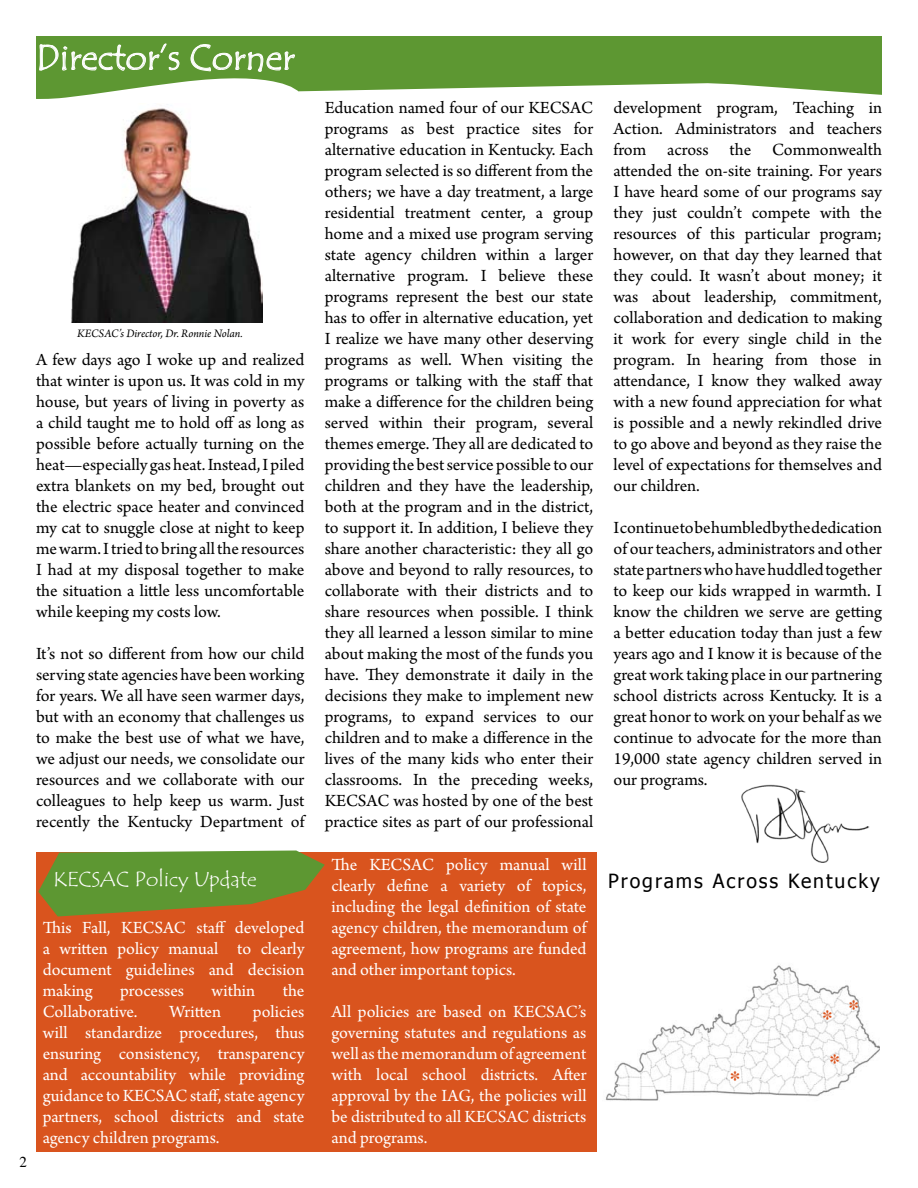
<style>
.page{position:relative;width:918px;height:1188px;background:#fff}
.page>*{position:absolute;margin:0;border:0;box-sizing:border-box;transform-origin:0 0}
.t1{font:36px "Tempus Sans ITC";color:#fff}
.t2{font:21px "Tempus Sans ITC";color:#fff}
.t3{font:700 21px "Times";color:#d9541e}
.t4{font:19.5px "Tahoma";letter-spacing:.1em;color:#000}
.t5{font:18px/21px "Arno Pro";color:#000;text-align:justify}
.t6{font:18px/21px "Arno Pro";color:#fff;text-align:justify}
.t7{font:15px "Times";color:#000}
.t8{font:italic 12px "Arno Pro";letter-spacing:-.005em;color:#000}
</style>
<div class="page">
<svg style="left:36px;top:36px;width:846px;height:63px;fill:#5d9732"></svg>
<img style="left:605px;top:965px;width:275px;height:136px">
<div style="left:36px;top:852px;width:561px;height:300px;background:#d9541e"></div>
<svg style="left:39px;top:36px;width:141px;height:63px"></svg>
<svg style="left:190px;top:44px;width:105px;height:28px"></svg>
<svg style="left:38px;top:851px;width:287px;height:66px"></svg>
<img style="left:741px;top:784px;width:129px;height:78px">
<img style="left:71px;top:108px;width:192px;height:214px">
<h1 class="t1" style="left:36px;top:35px;width:260px">Director’s Corner</h1>
<p class="t8" style="left:77px;top:327px;width:167px">KECSAC’s Director, Dr. Ronnie Nolan.</p>
<p class="t5" style="left:36px;top:350px;width:270px">A few days ago I woke up and realized that winter is upon us. It was cold in my house, but years of living in poverty as a child taught me to hold off as long as possible before actually turning on the heat—especially gas heat. Instead, I piled extra blankets on my bed, brought out the electric space heater and convinced my cat to snuggle close at night to keep me warm. I tried to bring all the resources I had at my disposal together to make the situation a little less uncomfortable while keeping my costs low.</p>
<p class="t5" style="left:36px;top:644px;width:270px">It’s not so different from how our child serving state agencies have been working for years. We all have seen warmer days, but with an economy that challenges us to make the best use of what we have, we adjust our needs, we consolidate our resources and we collaborate with our colleagues to help keep us warm. Just recently the Kentucky Department of</p>
<p class="t7" style="left:20px;top:1153px;width:9px">2</p>
<p class="t2" style="left:53px;top:865px;width:205px">KECSAC Policy Update</p>
<p class="t6" style="left:43px;top:918px;width:263px">This Fall, KECSAC staff developed a written policy manual to clearly document guidelines and decision making</p>
<p class="t6" style="left:120px;top:981px;width:65px">processes</p>
<p class="t6" style="left:212px;top:981px;width:45px">within</p>
<p class="t6" style="left:283px;top:981px;width:23px">the</p>
<p class="t6" style="left:43px;top:1002px;width:96px">Collaborative.</p>
<p class="t6" style="left:169px;top:1002px;width:53px">Written</p>
<p class="t6" style="left:43px;top:1002px;width:263px;text-indent:210px">policies will standardize procedures, thus ensuring consistency, transparency and accountability while providing guidance to KECSAC staff, state agency partners, school districts and state agency children programs.</p>
<p class="t5" style="left:325px;top:98px;width:270px">Education named four of our KECSAC programs as best practice sites for alternative education in Kentucky. Each program selected is so different from the others; we have a day treatment, a large residential treatment center, a group home and a mixed use program serving state agency children within a larger alternative program. I believe these programs represent the best our state has to offer in alternative education, yet I realize we have many other deserving programs as well. When visiting the programs or talking with the staff that make a difference for the children being served within their program, several themes emerge. They all are dedicated to providing the best service possible to our children and they have the leadership, both at the program and in the district, to support it. In addition, I believe they share another characteristic: they all go above and beyond to rally resources, to collaborate with their districts and to share resources when possible. I think they all learned a lesson similar to mine about making the most of the funds you have. They demonstrate it daily in the decisions they make to implement new programs, to expand services to our children and to make a difference in the lives of the many kids who enter their classrooms. In the preceding weeks, KECSAC was hosted by one of the best practice sites as part of our professional</p>
<p class="t5" style="left:614px;top:98px;width:270px">development program, Teaching in Action. Administrators and teachers from across the Commonwealth attended the on-site training. For years I have heard some of our programs say they just couldn’t compete with the resources of this particular program; however, on that day they learned that they could. It wasn’t about money; it was about leadership, commitment, collaboration and dedication to making it work for every single child in the program. In hearing from those in attendance, I know they walked away with a new found appreciation for what is possible and a newly rekindled drive to go above and beyond as they raise the level of expectations for themselves and our children.</p>
<p class="t5" style="left:614px;top:518px;width:270px">I continue to be humbled by the dedication of our teachers, administrators and other state partners who have huddled together to keep our kids wrapped in warmth. I know the children we serve are getting a better education today than just a few years ago and I know it is because of the great work taking place in our partnering school districts across Kentucky. It is a great honor to work on your behalf as we continue to advocate for the more than 19,000 state agency children served in our programs.</p>
<p class="t6" style="left:332px;top:855px;width:257px">The KECSAC policy manual will clearly define a variety of topics, including the legal definition of state agency children, the memorandum of agreement, how programs are funded and other important topics.</p>
<p class="t6" style="left:332px;top:1002px;width:257px">All policies are based on KECSAC’s governing statutes and regulations as well as the memorandum of agreement with local school districts. After approval by the IAG, the policies will be distributed to all KECSAC districts and programs.</p>
<p class="t4" style="left:608px;top:868px;width:273px">Programs Across Kentucky</p>
<p class="t3" style="left:730px;top:1066px;width:12px">*</p>
<p class="t3" style="left:822px;top:1005px;width:12px">*</p>
<p class="t3" style="left:849px;top:995px;width:12px">*</p>
<p class="t3" style="left:830px;top:1049px;width:12px">*</p>
</div>
